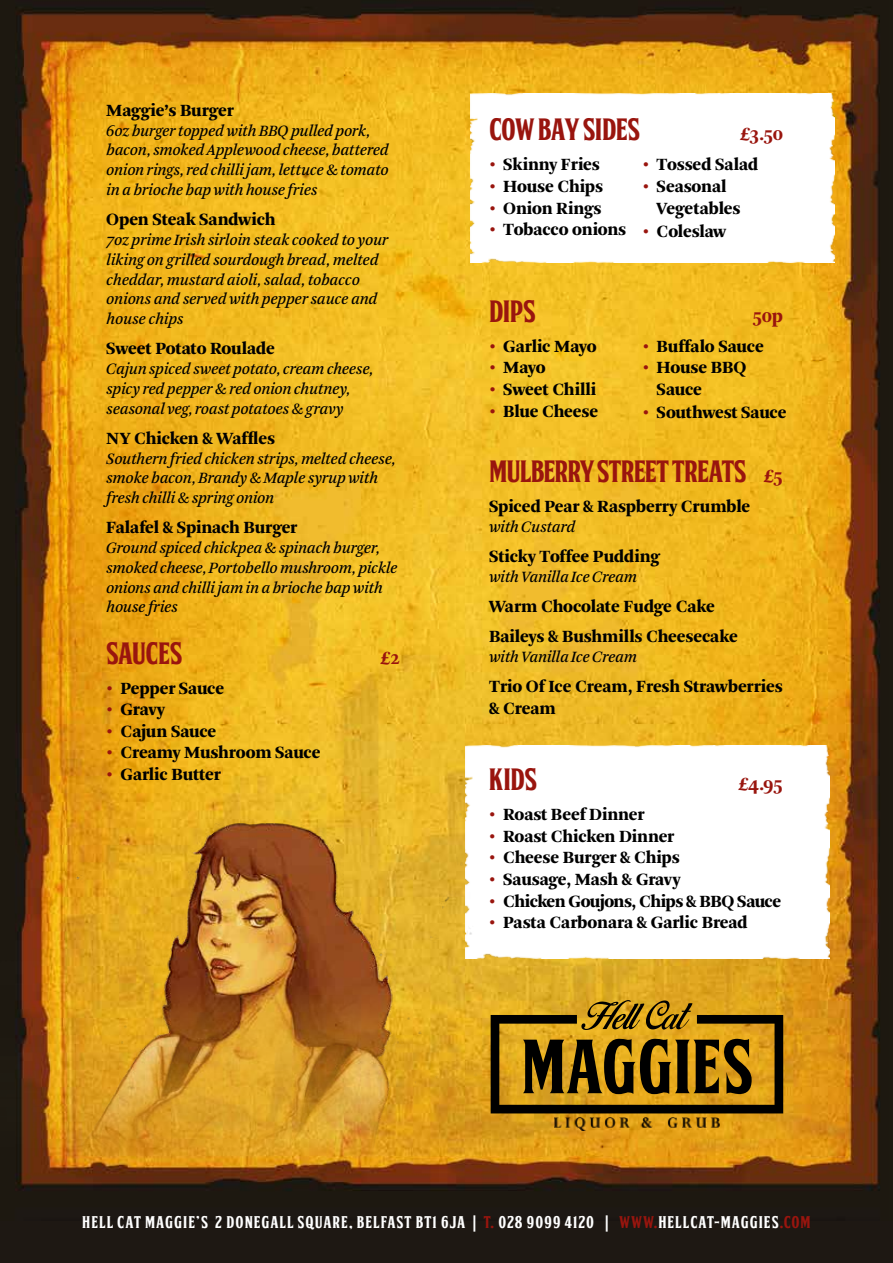
<style>
.page{position:relative;width:893px;height:1263px;background:#fff}
.page>*{position:absolute;margin:0;border:0;box-sizing:border-box;transform-origin:0 0}
.t1{font:73.8px "FTYSKORZHENNCV";color:#000}
.t2{font:30px "FTYSKORZHENNCV";letter-spacing:-.025em;color:#99150e}
.t3{font:900 19.5px "Arnhem";letter-spacing:-.035em;color:#99150e}
.t4{font:900 18px/21.6px "Arnhem";letter-spacing:-.01em;color:#000}
.t5{font:900 18px "Arnhem";letter-spacing:-.035em;color:#000}
.t6{font:italic 16.5px/19.8px "Arnhem Normal";letter-spacing:-.025em;color:#000}
.t7{font:16.5px "FTYSKORZHENNCV";letter-spacing:.06em;color:#fff}
.s1{color:#99150e}
.s2{font-family:"Arnhem";font-weight:900;font-size:19.5px}
</style>
<div class="page">
<img style="left:0;top:0;width:893px;height:1220px">
<img style="left:470px;top:94px;width:364px;height:169px">
<img style="left:0;top:632px;width:883px;height:631px">
<p class="t4" style="left:106px;top:100px;width:129px">Maggie’s Burger</p>
<p class="t6" style="left:106px;top:121px;width:284px">6oz burger topped with BBQ pulled pork, bacon, smoked Applewood cheese, battered onion rings, red chilli jam, lettuce &amp; tomato in a brioche bap with house fries</p>
<p class="t4" style="left:106px;top:209px;width:171px">Open Steak Sandwich</p>
<p class="t6" style="left:106px;top:230px;width:284px">7oz prime Irish sirloin steak cooked to your liking on grilled sourdough bread, melted cheddar, mustard aioli, salad, tobacco onions and served with pepper sauce and house chips</p>
<p class="t4" style="left:106px;top:338px;width:170px">Sweet Potato Roulade</p>
<p class="t6" style="left:106px;top:359px;width:269px">Cajun spiced sweet potato, cream cheese, spicy red pepper &amp; red onion chutney, seasonal veg, roast potatoes &amp; gravy</p>
<p class="t4" style="left:106px;top:427px;width:170px">NY Chicken &amp; Waffles</p>
<p class="t6" style="left:106px;top:449px;width:291px">Southern fried chicken strips, melted cheese, smoke bacon, Brandy &amp; Maple syrup with fresh chilli &amp; spring onion</p>
<p class="t4" style="left:106px;top:517px;width:192px">Falafel &amp; Spinach Burger</p>
<p class="t6" style="left:106px;top:538px;width:293px">Ground spiced chickpea &amp; spinach burger, smoked cheese, Portobello mushroom, pickle onions and chilli jam in a brioche bap with house fries</p>
<h2 class="t2" style="left:106px;top:632px;width:78px">SAUCES</h2>
<p class="t3" style="left:381px;top:646px;width:21px">£2</p>
<p class="t4" style="left:106px;top:677px;width:120px"><span class="s1">•</span> Pepper Sauce</p>
<p class="t4" style="left:106px;top:699px;width:60px"><span class="s1">•</span> Gravy</p>
<p class="t4" style="left:106px;top:721px;width:112px"><span class="s1">•</span> Cajun Sauce</p>
<p class="t4" style="left:106px;top:742px;width:216px"><span class="s1">•</span> Creamy Mushroom Sauce</p>
<p class="t4" style="left:106px;top:764px;width:116px"><span class="s1">•</span> Garlic Butter</p>
<h2 class="t2" style="left:489px;top:109px;width:153px">COW BAY SIDES</h2>
<p class="t3" style="left:740px;top:123px;width:44px">£3.50</p>
<p class="t4" style="left:489px;top:154px;width:112px"><span class="s1">•</span> Skinny Fries</p>
<p class="t4" style="left:489px;top:176px;width:116px"><span class="s1">•</span> House Chips</p>
<p class="t4" style="left:489px;top:197px;width:114px"><span class="s1">•</span> Onion Rings</p>
<p class="t4" style="left:489px;top:219px;width:139px"><span class="s1">•</span> Tobacco onions</p>
<p class="t4" style="left:642px;top:154px;width:117px"><span class="s1">•</span> Tossed Salad</p>
<p class="t4" style="left:657px;top:176px;width:85px;text-indent:-14px"><span class="s1">•</span> Seasonal<br>Vegetables</p>
<p class="t4" style="left:642px;top:221px;width:85px"><span class="s1">•</span> Coleslaw</p>
<h2 class="t2" style="left:489px;top:290px;width:48px">DIPS</h2>
<p class="t4" style="left:489px;top:335px;width:109px"><span class="s1">•</span> Garlic Mayo</p>
<p class="t4" style="left:489px;top:357px;width:58px"><span class="s1">•</span> Mayo</p>
<p class="t4" style="left:489px;top:379px;width:109px"><span class="s1">•</span> Sweet Chilli</p>
<p class="t4" style="left:489px;top:400px;width:111px"><span class="s1">•</span> Blue Cheese</p>
<p class="t3" style="left:752px;top:305px;width:32px">50p</p>
<p class="t4" style="left:642px;top:335px;width:123px"><span class="s1">•</span> Buffalo Sauce</p>
<p class="t4" style="left:657px;top:357px;width:91px;text-indent:-14px"><span class="s1">•</span> House BBQ<br>Sauce</p>
<p class="t4" style="left:642px;top:402px;width:146px"><span class="s1">•</span> Southwest Sauce</p>
<h2 class="t2" style="left:489px;top:451px;width:296px">MULBERRY STREET TREATS <span class="s2">£5</span></h2>
<p class="t4" style="left:489px;top:496px;width:263px">Spiced Pear &amp; Raspberry Crumble</p>
<p class="t6" style="left:489px;top:517px;width:88px">with Custard</p>
<p class="t4" style="left:489px;top:546px;width:172px">Sticky Toffee Pudding</p>
<p class="t6" style="left:489px;top:567px;width:149px">with Vanilla Ice Cream</p>
<p class="t4" style="left:489px;top:591px;width:250px;line-height:30.2px">Warm Chocolate Fudge Cake<br>Baileys &amp; Bushmills Cheesecake</p>
<p class="t6" style="left:489px;top:647px;width:149px">with Vanilla Ice Cream</p>
<p class="t4" style="left:489px;top:676px;width:295px">Trio Of Ice Cream, Fresh Strawberries &amp; Cream</p>
<h2 class="t2" style="left:489px;top:759px;width:50px">KIDS</h2>
<p class="t3" style="left:739px;top:773px;width:46px">£4.95</p>
<p class="t4" style="left:489px;top:804px;width:157px"><span class="s1">•</span> Roast Beef Dinner</p>
<p class="t4" style="left:489px;top:825px;width:187px"><span class="s1">•</span> Roast Chicken Dinner</p>
<p class="t4" style="left:489px;top:847px;width:192px"><span class="s1">•</span> Cheese Burger &amp; Chips</p>
<p class="t4" style="left:489px;top:869px;width:193px"><span class="s1">•</span> Sausage, Mash &amp; Gravy</p>
<p class="t5" style="left:489px;top:891px;width:294px"><span class="s1">•</span> Chicken Goujons, Chips &amp; BBQ Sauce</p>
<p class="t4" style="left:489px;top:912px;width:260px"><span class="s1">•</span> Pasta Carbonara &amp; Garlic Bread</p>
<h1 class="t1" style="left:521px;top:1016px;width:234px">MAGGIES</h1>
<p class="t7" style="left:82px;top:1210px;width:730px">HELL CAT MAGGIE’S 2 DONEGALL SQUARE, BELFAST BT1 6JA | <span class="s1">T.</span> 028 9099 4120 | <span class="s1">WWW.</span>HELLCAT-MAGGIES<span class="s1">.COM</span></p>
</div>
